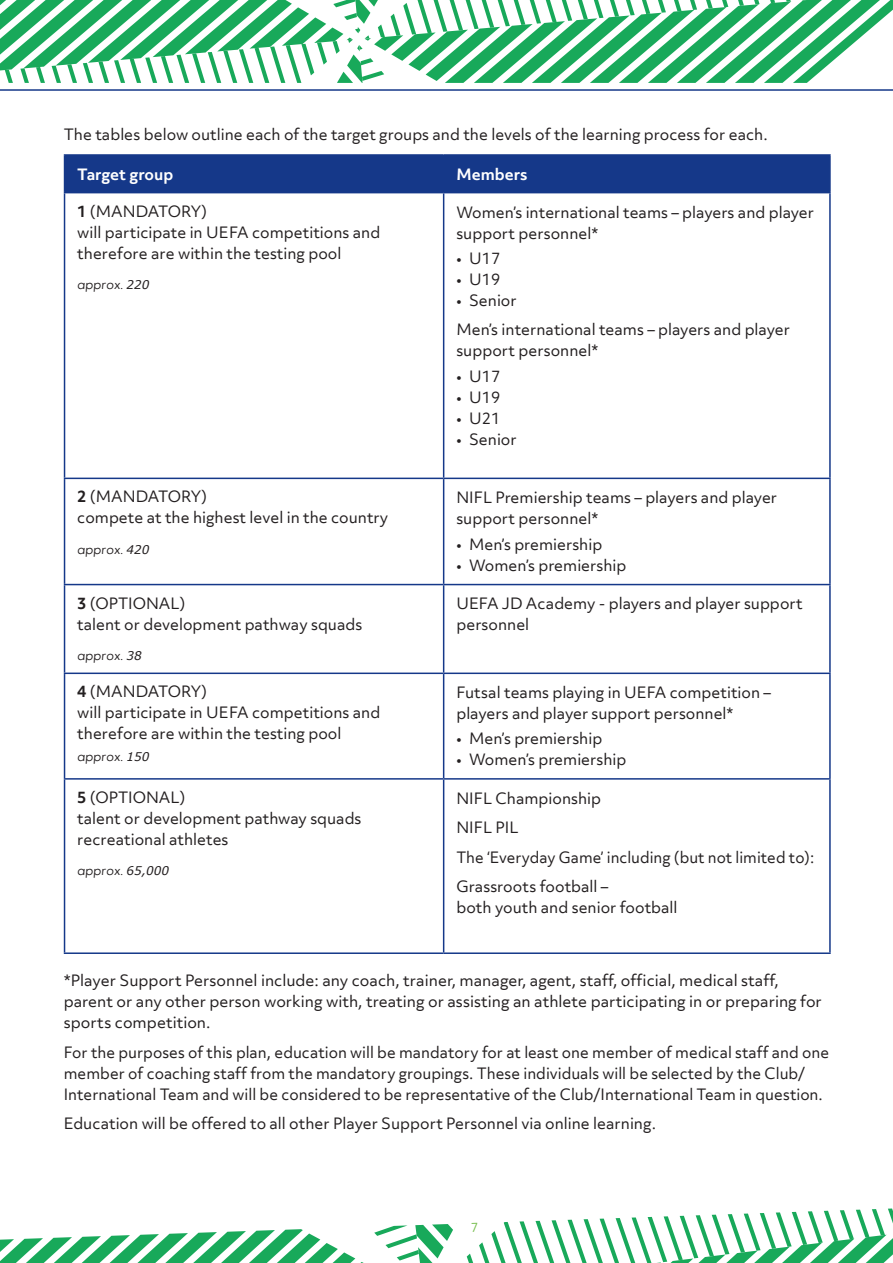
<style>
.page{position:relative;width:893px;height:1263px;background:#fff}
.page>*{position:absolute;margin:0;border:0;box-sizing:border-box;transform-origin:0 0}
.Table_text{font:15px/21px "Objektiv Mk 3";color:#231f20}
.Tabgle_text_indent{font:15px "Objektiv Mk 3";color:#231f20}
.Appendix_basic{font:15px "Objektiv Mk 3";color:#231f20}
.Table_text-2{font:700 15px "Objektiv Mk 3";color:#fff}
.Table_text-3{font:italic 12px "Objective";color:#231f20}
.s1{font-weight:700}
.s2{font-family:"Verdana"}
</style>
<div class="page">
<svg style="left:0;top:0;width:893px;height:83px"></svg>
<hr style="left:0;top:89px;width:893px;height:2px;background:#153889">
<div style="left:65px;top:156px;width:764px;height:36px;background:#153889"></div>
<hr style="left:64px;top:154px;width:380px;height:2px;background:#153889">
<hr style="left:64px;top:156px;width:1px;height:36px;background:#153889">
<hr style="left:444px;top:154px;width:387px;height:2px;background:#153889">
<hr style="left:443px;top:156px;width:1px;height:36px;background:#153889">
<hr style="left:829px;top:156px;width:2px;height:36px;background:#153889">
<hr style="left:64px;top:192px;width:380px;height:1px;background:#153889">
<hr style="left:64px;top:193px;width:1px;height:285px;background:#153889">
<hr style="left:444px;top:192px;width:387px;height:1px;background:#153889">
<hr style="left:443px;top:193px;width:1px;height:285px;background:#153889">
<hr style="left:829px;top:193px;width:2px;height:285px;background:#153889">
<hr style="left:64px;top:478px;width:380px;height:1px;background:#153889">
<hr style="left:64px;top:479px;width:1px;height:105px;background:#153889">
<hr style="left:444px;top:478px;width:387px;height:1px;background:#153889">
<hr style="left:443px;top:479px;width:1px;height:105px;background:#153889">
<hr style="left:829px;top:479px;width:2px;height:105px;background:#153889">
<hr style="left:64px;top:584px;width:380px;height:1px;background:#153889">
<hr style="left:64px;top:585px;width:1px;height:87px;background:#153889">
<hr style="left:444px;top:584px;width:387px;height:1px;background:#153889">
<hr style="left:443px;top:585px;width:1px;height:87px;background:#153889">
<hr style="left:829px;top:585px;width:2px;height:87px;background:#153889">
<hr style="left:64px;top:672px;width:380px;height:2px;background:#153889">
<hr style="left:64px;top:674px;width:1px;height:104px;background:#153889">
<hr style="left:444px;top:672px;width:387px;height:2px;background:#153889">
<hr style="left:443px;top:674px;width:1px;height:104px;background:#153889">
<hr style="left:829px;top:674px;width:2px;height:104px;background:#153889">
<hr style="left:64px;top:778px;width:380px;height:2px;background:#153889">
<hr style="left:64px;top:780px;width:1px;height:172px;background:#153889">
<hr style="left:444px;top:778px;width:387px;height:2px;background:#153889">
<hr style="left:443px;top:780px;width:1px;height:172px;background:#153889">
<hr style="left:829px;top:780px;width:2px;height:172px;background:#153889">
<hr style="left:64px;top:952px;width:380px;height:2px;background:#153889">
<hr style="left:444px;top:952px;width:387px;height:2px;background:#153889">
<svg style="left:0;top:1208px;width:893px;height:55px"></svg>
<p class="Appendix_basic" style="left:64px;top:124px;width:705px">The tables below outline each of the target groups and the levels of the learning process for each.</p>
<p class="Table_text-2" style="left:77px;top:164px;width:98px">Target group</p>
<p class="Table_text-2" style="left:456px;top:164px;width:73px">Members</p>
<p class="Table_text" style="left:77px;top:200px;width:305px"><span class="s1">1</span> (MANDATORY)<br>will participate in UEFA competitions and therefore are within the testing pool</p>
<p class="Table_text-3" style="left:77px;top:277px;width:74px">approx. <span class="s2">220</span></p>
<p class="Table_text" style="left:456px;top:201px;width:359px">Women’s international teams – players and player support personnel*</p>
<p class="Tabgle_text_indent" style="left:456px;top:248px;width:45px">• U17</p>
<p class="Tabgle_text_indent" style="left:456px;top:269px;width:45px">• U19</p>
<p class="Tabgle_text_indent" style="left:456px;top:290px;width:62px">• Senior</p>
<p class="Table_text" style="left:456px;top:319px;width:335px">Men’s international teams – players and player support personnel*</p>
<p class="Tabgle_text_indent" style="left:456px;top:366px;width:45px">• U17</p>
<p class="Tabgle_text_indent" style="left:456px;top:387px;width:45px">• U19</p>
<p class="Tabgle_text_indent" style="left:456px;top:408px;width:45px">• U21</p>
<p class="Tabgle_text_indent" style="left:456px;top:429px;width:62px">• Senior</p>
<p class="Table_text" style="left:77px;top:486px;width:312px"><span class="s1">2</span> (MANDATORY)<br>compete at the highest level in the country</p>
<p class="Table_text-3" style="left:77px;top:542px;width:74px">approx. <span class="s2">420</span></p>
<p class="Table_text" style="left:77px;top:592px;width:286px"><span class="s1">3</span> (OPTIONAL)<br>talent or development pathway squads</p>
<p class="Table_text-3" style="left:77px;top:648px;width:66px">approx. <span class="s2">38</span></p>
<p class="Table_text" style="left:77px;top:681px;width:305px"><span class="s1">4</span> (MANDATORY)<br>will participate in UEFA competitions and therefore are within the testing pool</p>
<p class="Table_text-3" style="left:77px;top:749px;width:74px">approx. <span class="s2">150</span></p>
<p class="Table_text" style="left:77px;top:786px;width:286px"><span class="s1">5</span> (OPTIONAL)<br>talent or development pathway squads recreational athletes</p>
<p class="Table_text-3" style="left:77px;top:863px;width:93px">approx. <span class="s2">65,000</span></p>
<p class="Table_text" style="left:456px;top:487px;width:322px">NIFL Premiership teams – players and player support personnel*</p>
<p class="Tabgle_text_indent" style="left:456px;top:533px;width:147px">• Men’s premiership</p>
<p class="Tabgle_text_indent" style="left:456px;top:554px;width:171px">• Women’s premiership</p>
<p class="Table_text" style="left:456px;top:593px;width:348px">UEFA JD Academy - players and player support personnel</p>
<p class="Table_text" style="left:456px;top:682px;width:316px">Futsal teams playing in UEFA competition –</p>
<p class="Table_text" style="left:456px;top:703px;width:279px">players and player support personnel*</p>
<p class="Tabgle_text_indent" style="left:456px;top:728px;width:147px">• Men’s premiership</p>
<p class="Tabgle_text_indent" style="left:456px;top:749px;width:171px">• Women’s premiership</p>
<p class="Table_text" style="left:456px;top:787px;width:146px">NIFL Championship</p>
<p class="Table_text" style="left:456px;top:817px;width:63px">NIFL PIL</p>
<p class="Table_text" style="left:456px;top:846px;width:359px">The ‘Everyday Game’ including (but not limited to):</p>
<p class="Table_text" style="left:456px;top:876px;width:154px">Grassroots football –</p>
<p class="Table_text" style="left:456px;top:897px;width:223px">both youth and senior football</p>
<p class="Table_text" style="left:64px;top:970px;width:760px">*Player Support Personnel include: any coach, trainer, manager, agent, staff, official, medical staff, parent or any other person working with, treating or assisting an athlete participating in or preparing for sports competition.</p>
<p class="Table_text" style="left:64px;top:1041px;width:767px">For the purposes of this plan, education will be mandatory for at least one member of medical staff and one member of coaching staff from the mandatory groupings. These individuals will be selected by the Club/<br>International Team and will be considered to be representative of the Club/International Team in question.</p>
<p class="Table_text" style="left:64px;top:1113px;width:594px">Education will be offered to all other Player Support Personnel via online learning.</p>
</div>
